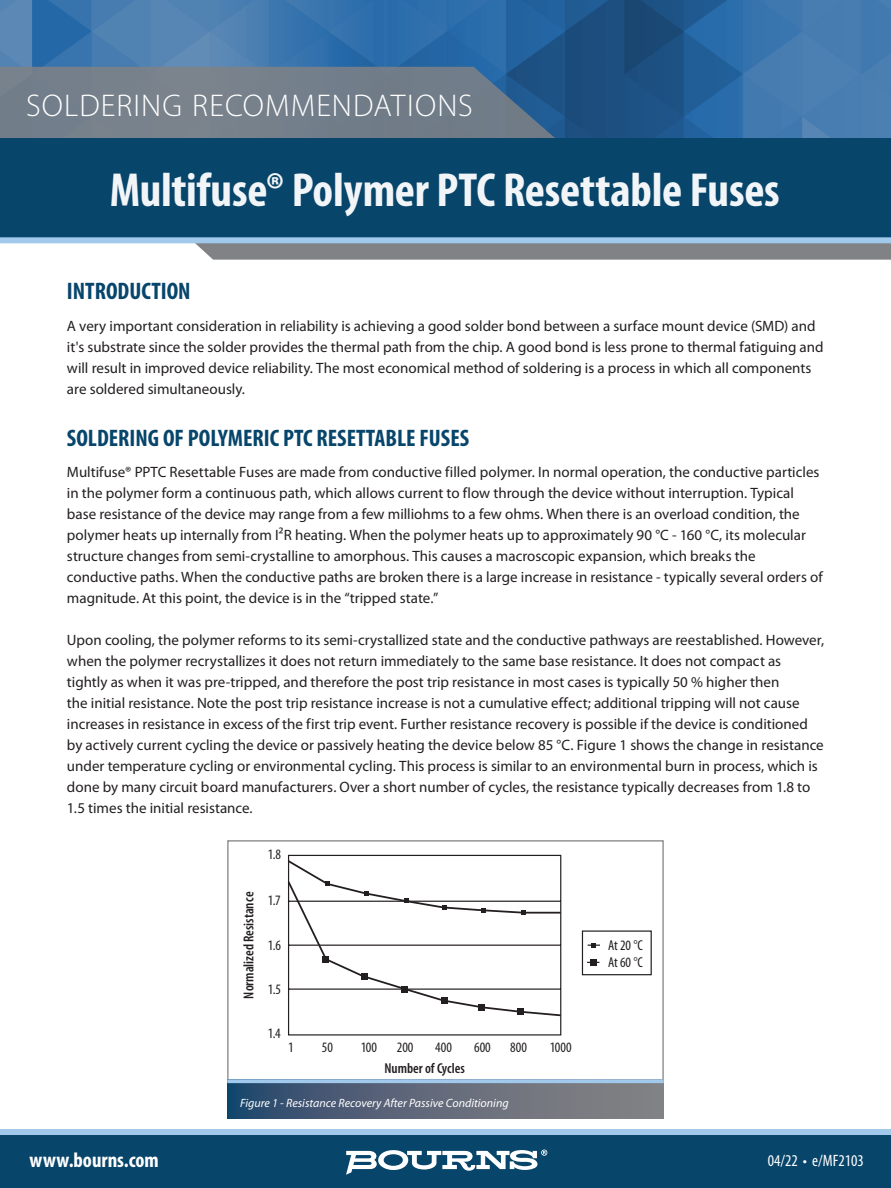
<style>
.page{position:relative;width:891px;height:1188px;background:#fff}
.page>*{position:absolute;margin:0;border:0;box-sizing:border-box;transform-origin:0 0}
.t1{font:700 condensed 48px "Myriad Pro";letter-spacing:-.005em;color:#fff}
.t2{font:300 31.5px "Myriad Pro";letter-spacing:.035em;color:#fff}
.t3{font:700 condensed 24px "Myriad Pro";color:#07456b}
.t4{font:700 condensed 21px "Myriad Pro";color:#fff}
.t5{font:condensed 16.5px "Myriad Pro";color:#fff}
.t6{font:15px/21px "Myriad Pro";color:#231f20}
.t7{font:condensed 14.4px/17.2px "Myriad Pro";letter-spacing:.005em;color:#231f20}
.t8{font:600 condensed 14.4px "Myriad Pro";letter-spacing:-.005em;color:#231f20}
.t9{font:italic 12px "Myriad Pro";color:#fff}
</style>
<div class="page">
<div style="left:0;top:1130px;width:891px;height:7px;background:#a0c9ec"></div>
<div style="left:0;top:1135px;width:891px;height:53px;background:#07456b"></div>
<svg style="left:346px;top:1150px;width:201px;height:25px"></svg>
<img style="left:0;top:0;width:891px;height:138px">
<svg style="left:0;top:67px;width:579px;height:71px;background:#6a7a8a"></svg>
<svg style="left:127px;top:243px;width:764px;height:17px;background:#8f9195"></svg>
<div style="left:0;top:138px;width:891px;height:99px;background:#07456b"></div>
<div style="left:0;top:237px;width:891px;height:6px;background:#a0c9ec"></div>
<svg style="left:227px;top:1083px;width:437px;height:36px;background:#5d697a"></svg>
<svg style="left:227px;top:1079px;width:437px;height:4px;background:#9bc2e3"></svg>
<svg style="left:288px;top:854px;width:274px;height:182px"></svg>
<div style="left:591px;top:959px;width:6px;height:7px;background:#231f20"></div>
<svg style="left:588px;top:943px;width:12px;height:4px"></svg>
<svg style="left:287px;top:859px;width:275px;height:158px"></svg>
<svg style="left:326px;top:881px;width:4px;height:5px"></svg>
<svg style="left:365px;top:891px;width:4px;height:5px"></svg>
<svg style="left:404px;top:899px;width:4px;height:4px"></svg>
<svg style="left:442px;top:905px;width:5px;height:5px"></svg>
<svg style="left:481px;top:908px;width:5px;height:4px"></svg>
<svg style="left:521px;top:910px;width:4px;height:5px"></svg>
<svg style="left:323px;top:957px;width:6px;height:6px"></svg>
<svg style="left:361px;top:973px;width:6px;height:6px"></svg>
<svg style="left:401px;top:986px;width:6px;height:6px"></svg>
<div style="left:441px;top:997px;width:6px;height:7px;background:#231f20"></div>
<svg style="left:478px;top:1004px;width:6px;height:6px"></svg>
<div style="left:517px;top:1008px;width:6px;height:7px;background:#231f20"></div>
<div style="left:582px;top:930px;width:70px;height:45px;border:1px solid #231f20"></div>
<h2 class="t2" style="left:26px;top:88px;width:448px">SOLDERING RECOMMENDATIONS</h2>
<h1 class="t1" style="left:110px;top:164px;width:672px">Multifuse® Polymer PTC Resettable Fuses</h1>
<h3 class="t3" style="left:67px;top:278px;width:125px">INTRODUCTION</h3>
<p class="t6" style="left:67px;top:316px;width:758px">A very important consideration in reliability is achieving a good solder bond between a surface mount device (SMD) and it's substrate since the solder provides the thermal path from the chip. A good bond is less prone to thermal fatiguing and will result in improved device reliability. The most economical method of soldering is a process in which all components are soldered simultaneously.</p>
<h3 class="t3" style="left:67px;top:424px;width:404px">SOLDERING OF POLYMERIC PTC RESETTABLE FUSES</h3>
<p class="t6" style="left:67px;top:462px;width:757px">Multifuse® PPTC Resettable Fuses are made from conductive filled polymer. In normal operation, the conductive particles in the polymer form a continuous path, which allows current to flow through the device without interruption. Typical base resistance of the device may range from a few milliohms to a few ohms. When there is an overload condition, the polymer heats up internally from I²R heating. When the polymer heats up to approximately 90 °C - 160 °C, its molecular structure changes from semi-crystalline to amorphous. This causes a macroscopic expansion, which breaks the conductive paths. When the conductive paths are broken there is a large increase in resistance - typically several orders of magnitude. At this point, the device is in the “tripped state.”</p>
<p class="t6" style="left:67px;top:630px;width:759px">Upon cooling, the polymer reforms to its semi-crystallized state and the conductive pathways are reestablished. However, when the polymer recrystallizes it does not return immediately to the same base resistance. It does not compact as tightly as when it was pre-tripped, and therefore the post trip resistance in most cases is typically 50 % higher then<br>the initial resistance. Note the post trip resistance increase is not a cumulative effect; additional tripping will not cause increases in resistance in excess of the first trip event. Further resistance recovery is possible if the device is conditioned by actively current cycling the device or passively heating the device below 85 °C. Figure 1 shows the change in resistance under temperature cycling or environmental cycling. This process is similar to an environmental burn in process, which is done by many circuit board manufacturers. Over a short number of cycles, the resistance typically decreases from 1.8 to 1.5 times the initial resistance.</p>
<p class="t8" style="left:241px;top:999px;width:108px;rotate:-90deg">Normalized Resistance</p>
<p class="t7" style="left:268px;top:846px;width:15px">1.8</p>
<p class="t7" style="left:268px;top:891px;width:15px">1.7</p>
<p class="t7" style="left:268px;top:936px;width:15px">1.6</p>
<p class="t7" style="left:268px;top:980px;width:15px">1.5</p>
<p class="t7" style="left:268px;top:1024px;width:14px">1.4</p>
<p class="t7" style="left:288px;top:1038px;width:7px">1</p>
<p class="t7" style="left:322px;top:1038px;width:12px">50</p>
<p class="t7" style="left:361px;top:1038px;width:18px">100</p>
<p class="t7" style="left:397px;top:1038px;width:18px">200</p>
<p class="t7" style="left:435px;top:1038px;width:18px">400</p>
<p class="t7" style="left:474px;top:1038px;width:18px">600</p>
<p class="t8" style="left:385px;top:1061px;width:82px">Number of Cycles</p>
<p class="t7" style="left:510px;top:1038px;width:18px">800</p>
<p class="t7" style="left:550px;top:1038px;width:23px">1000</p>
<p class="t9" style="left:240px;top:1096px;width:270px">Figure 1 - Resistance Recovery After Passive Conditioning</p>
<p class="t7" style="left:608px;top:936px;width:36px">At 20 °C<br>At 60 °C</p>
<h3 class="t4" style="left:30px;top:1148px;width:131px">www.bourns.com</h3>
<p class="t5" style="left:768px;top:1152px;width:98px">04/22 • e/MF2103</p>
</div>
